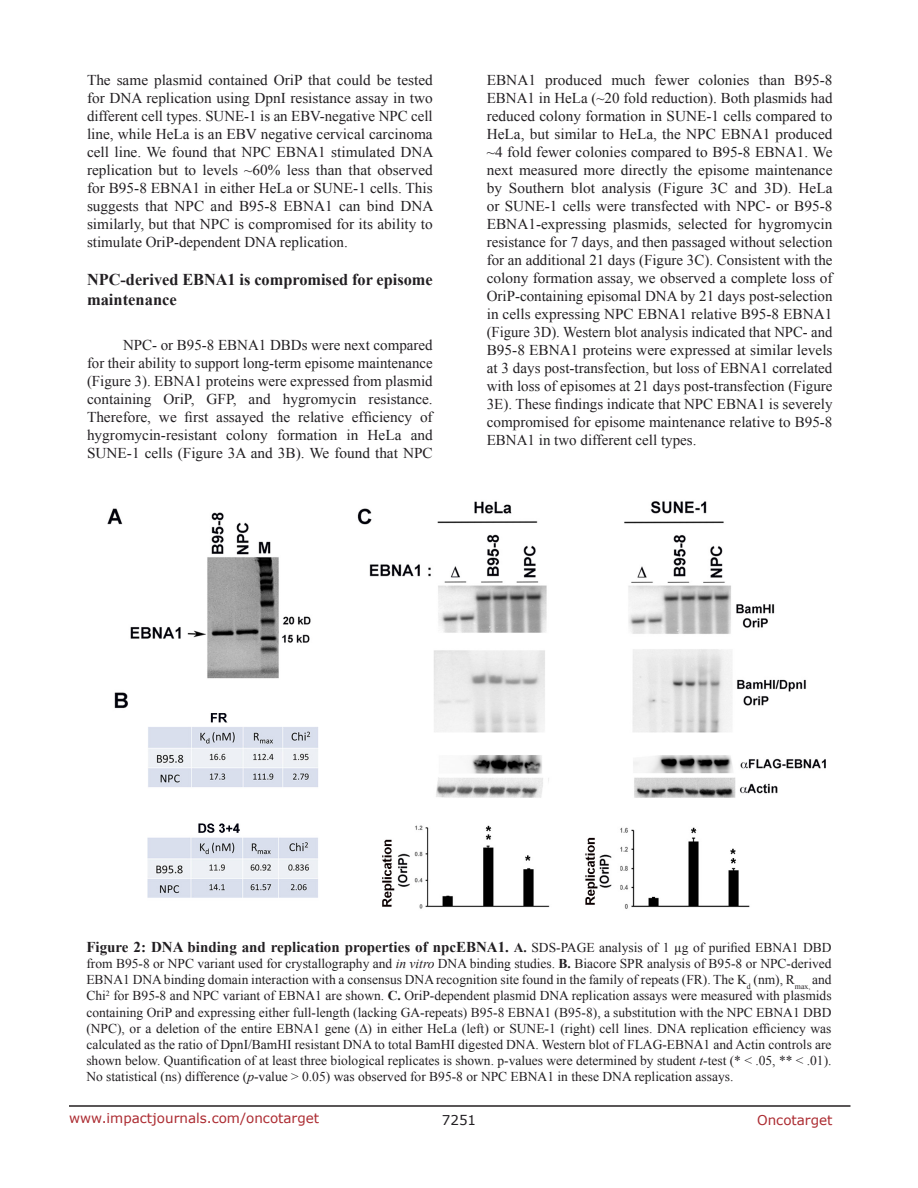
<style>
.page{position:relative;width:918px;height:1188px;background:#fff}
.page>*{position:absolute;margin:0;border:0;box-sizing:border-box;transform-origin:0 0}
.SubHeading{font:700 16.5px/19.8px "Times New Roman";color:#221f22}
.BodyText{font:15px/18px "Times New Roman";color:#221f22;text-align:justify}
.FigureText{font:700 15px "Times New Roman";color:#221f22}
.FigureText-2{font:13.5px/16.2px "Times New Roman";color:#221f22;text-align:justify}
.t1{font:13.5px "Verdana";color:#ac2b31}
.t2{font:13.5px "Verdana";color:#221f22}
.s1{font-size:13.5px}
.s2{font-weight:400;font-size:13.5px}
.s3{font-style:italic}
.s4{font-weight:700}
</style>
<div class="page">
<hr style="left:69px;top:1105px;width:781px;height:2px;background:#231f20">
<img style="left:107px;top:501px;width:719px;height:408px">
<p class="BodyText" style="left:87px;top:71px;width:348px">The same plasmid contained OriP that could be tested for DNA replication using DpnI resistance assay in two different cell types. SUNE-1 is an EBV-negative NPC cell line, while HeLa is an EBV negative cervical carcinoma cell line. We found that NPC EBNA1 stimulated DNA replication but to levels ~60% less than that observed for B95-8 EBNA1 in either HeLa or SUNE-1 cells. This suggests that NPC and B95-8 EBNA1 can bind DNA similarly, but that NPC is compromised for its ability to stimulate OriP-dependent DNA replication.</p>
<p class="SubHeading" style="left:87px;top:269px;width:347px">NPC-derived EBNA1 is compromised for episome maintenance</p>
<p class="BodyText" style="left:87px;top:336px;width:347px;text-indent:36px">NPC- or B95-8 EBNA1 DBDs were next compared for their ability to support long-term episome maintenance (Figure 3). EBNA1 proteins were expressed from plasmid containing OriP, GFP, and hygromycin resistance.<br>Therefore, we first assayed the relative efficiency of hygromycin-resistant colony formation in HeLa and SUNE-1 cells (Figure 3A and 3B). We found that NPC</p>
<p class="BodyText" style="left:487px;top:71px;width:347px">EBNA1 produced much fewer colonies than B95-8<br>EBNA1 in HeLa (~20 fold reduction). Both plasmids had reduced colony formation in SUNE-1 cells compared to HeLa, but similar to HeLa, the NPC EBNA1 produced ~4 fold fewer colonies compared to B95-8 EBNA1. We next measured more directly the episome maintenance by Southern blot analysis (Figure 3C and 3D). HeLa or SUNE-1 cells were transfected with NPC- or B95-8<br>EBNA1-expressing plasmids, selected for hygromycin resistance for 7 days, and then passaged without selection for an additional 21 days (Figure 3C). Consistent with the colony formation assay, we observed a complete loss of OriP-containing episomal DNA by 21 days post-selection in cells expressing NPC EBNA1 relative B95-8 EBNA1 (Figure 3D). Western blot analysis indicated that NPC- and B95-8 EBNA1 proteins were expressed at similar levels at 3 days post-transfection, but loss of EBNA1 correlated with loss of episomes at 21 days post-transfection (Figure 3E). These findings indicate that NPC EBNA1 is severely compromised for episome maintenance relative to B95-8<br>EBNA1 in two different cell types.</p>
<p class="FigureText" style="left:86px;top:936px;width:747px">Figure 2: DNA binding and replication properties of npcEBNA1. <span class="s1">A.</span> <span class="s2">SDS-PAGE analysis of 1 µg of purified EBNA1 DBD</span></p>
<p class="FigureText-2" style="left:86px;top:955px;width:747px">from B95-8 or NPC variant used for crystallography and <span class="s3">in vitro</span> DNA binding studies. <span class="s4">B.</span> Biacore SPR analysis of B95-8 or NPC-derived EBNA1 DNA binding domain interaction with a consensus DNA recognition site found in the family of repeats (FR). The K<sub>d</sub> (nm), R<sub>max,</sub> and Chi<sup>2</sup> for B95-8 and NPC variant of EBNA1 are shown. <span class="s4">C.</span> OriP-dependent plasmid DNA replication assays were measured with plasmids containing OriP and expressing either full-length (lacking GA-repeats) B95-8 EBNA1 (B95-8), a substitution with the NPC EBNA1 DBD (NPC), or a deletion of the entire EBNA1 gene (∆) in either HeLa (left) or SUNE-1 (right) cell lines. DNA replication efficiency was calculated as the ratio of DpnI/BamHI resistant DNA to total BamHI digested DNA. Western blot of FLAG-EBNA1 and Actin controls are shown below. Quantification of at least three biological replicates is shown. p-values were determined by student <span class="s3">t</span>-test (* &lt; .05, ** &lt; .01).<br>No statistical (ns) difference (<span class="s3">p</span>-value &gt; 0.05) was observed for B95-8 or NPC EBNA1 in these DNA replication assays.</p>
<p class="t1" style="left:69px;top:1109px;width:252px">www.impactjournals.com/oncotarget</p>
<p class="t2" style="left:442px;top:1111px;width:36px">7251</p>
<p class="t1" style="left:757px;top:1111px;width:77px">Oncotarget</p>
</div>
